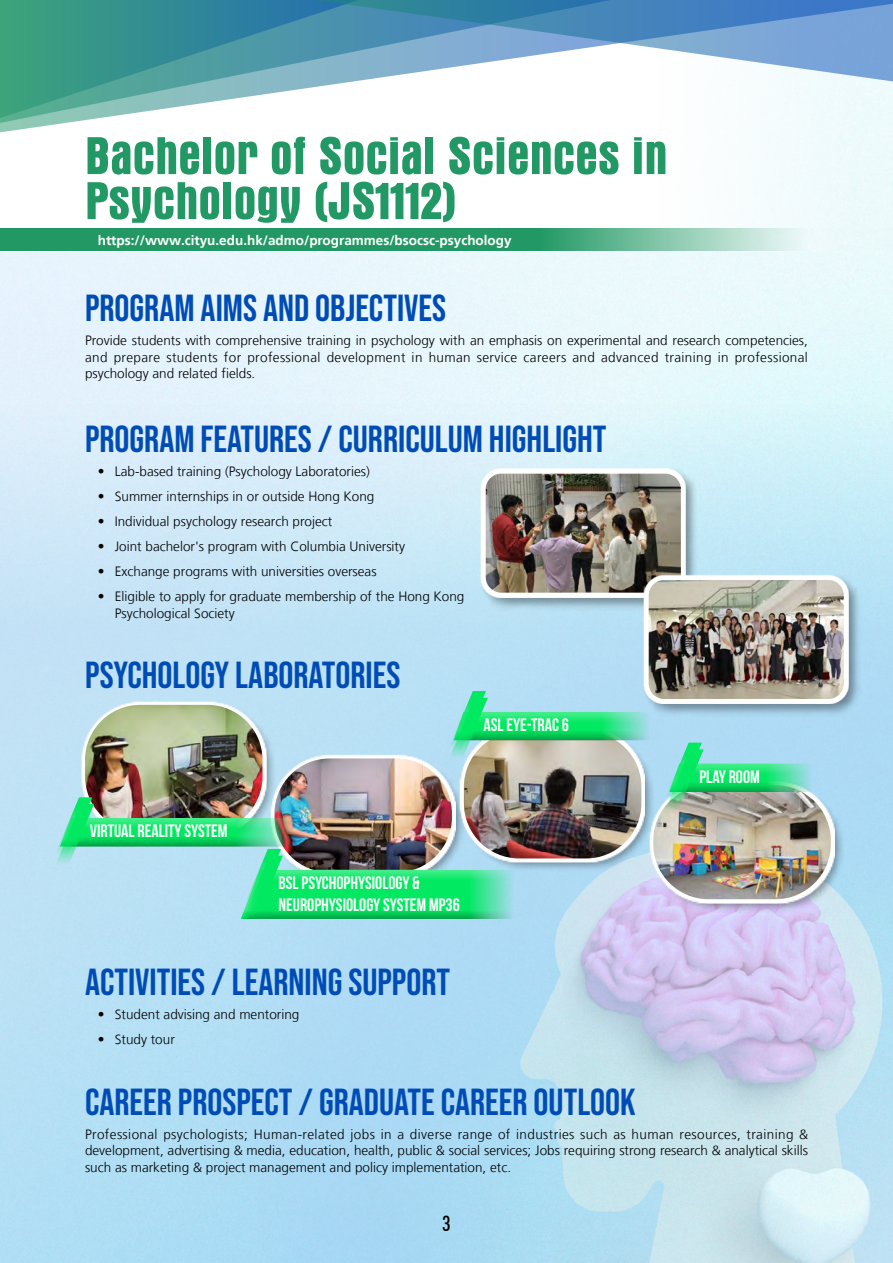
<style>
.page{position:relative;width:893px;height:1263px;background:#fff}
.page>*{position:absolute;margin:0;border:0;box-sizing:border-box;transform-origin:0 0}
.t1{font:700 condensed 54px/45px "Aurora BT";color:#229965}
.t2{font:37.5px "Bebas Neue";color:#004cb6}
.t3{font:500 condensed 21px "Futura BT";color:#000}
.t4{font:700 18px/21.6px "Bebas Neue";color:#fff}
.t5{font:300 13.5px/16.5px "Frutiger LT";color:#000;text-align:justify}
.t6{font:700 13.5px "Frutiger LT";color:#fff}
</style>
<div class="page">
<svg style="left:0;top:228px;width:893px;height:22px;background:#55b089"></svg>
<svg style="left:0;top:85px;width:893px;height:54px"></svg>
<svg style="left:0;top:85px;width:737px;height:45px"></svg>
<svg style="left:0;top:0;width:429px;height:124px"></svg>
<svg style="left:225px;top:0;width:668px;height:85px"></svg>
<div style="left:651px;top:783px;width:194px;height:130px;background:#000;opacity:.39"></div>
<svg style="left:819px;top:781px;width:16px;height:122px"></svg>
<img style="left:819px;top:785px;width:12px;height:114px">
<div style="left:666px;top:758px;width:164px;height:34px;background:#addaf5"></div>
<img style="left:48px;top:691px;width:771px;height:238px">
<div style="left:480px;top:468px;width:218px;height:143px;background:#000;opacity:.39"></div>
<svg style="left:481px;top:469px;width:205px;height:129px"></svg>
<img style="left:484px;top:472px;width:199px;height:122px">
<div style="left:482px;top:470px;width:203px;height:126px;border:4px solid #fff;border-radius:17px"></div>
<div style="left:643px;top:574px;width:218px;height:143px;background:#000;opacity:.39"></div>
<svg style="left:644px;top:575px;width:205px;height:129px"></svg>
<img style="left:647px;top:579px;width:198px;height:122px">
<div style="left:645px;top:576px;width:203px;height:127px;border:4px solid #fff;border-radius:17px"></div>
<h1 class="t1" style="left:85px;top:133px;width:584px">Bachelor of Social Sciences in<br>Psychology (JS1112)</h1>
<p class="t6" style="left:98px;top:232px;width:415px">https://www.cityu.edu.hk/admo/programmes/bsocsc-psychology</p>
<h2 class="t2" style="left:85px;top:287px;width:363px">PROGRAM AIMS AND OBJECTIVES</h2>
<p class="t5" style="left:85px;top:332px;width:724px">Provide students with comprehensive training in psychology with an emphasis on experimental and research competencies, and prepare students for professional development in human service careers and advanced training in professional psychology and related fields.</p>
<h2 class="t2" style="left:85px;top:418px;width:523px">PROGRAM FEATURES / CURRICULUM HIGHLIGHT</h2>
<p class="t5" style="left:98px;top:463px;width:274px">• Lab-based training (Psychology Laboratories)</p>
<p class="t5" style="left:98px;top:488px;width:278px">• Summer internships in or outside Hong Kong</p>
<p class="t5" style="left:98px;top:513px;width:236px">• Individual psychology research project</p>
<p class="t5" style="left:98px;top:538px;width:309px">• Joint bachelor's program with Columbia University</p>
<p class="t5" style="left:98px;top:563px;width:280px">• Exchange programs with universities overseas</p>
<p class="t5" style="left:115px;top:588px;width:351px;text-indent:-17px">• Eligible to apply for graduate membership of the Hong Kong<br>Psychological Society</p>
<h2 class="t2" style="left:85px;top:654px;width:317px">PSYCHOLOGY LABORATORIES</h2>
<h3 class="t4" style="left:484px;top:714px;width:87px">ASL EYE-TRAC 6</h3>
<h3 class="t4" style="left:90px;top:820px;width:139px">VIRTUAL REALITY SYSTEM</h3>
<h3 class="t4" style="left:279px;top:872px;width:183px">BSL PSYCHOPHYSIOLOGY &amp;<br>NEUROPHYSIOLOGY SYSTEM MP36</h3>
<h2 class="t2" style="left:85px;top:961px;width:366px">ACTIVITIES / LEARNING SUPPORT</h2>
<p class="t5" style="left:98px;top:1006px;width:203px">• Student advising and mentoring</p>
<p class="t5" style="left:98px;top:1031px;width:79px">• Study tour</p>
<h3 class="t4" style="left:699px;top:765px;width:62px">PLAY ROOM</h3>
<h2 class="t2" style="left:85px;top:1080px;width:552px">CAREER PROSPECT / GRADUATE CAREER OUTLOOK</h2>
<p class="t5" style="left:85px;top:1126px;width:725px">Professional psychologists; Human-related jobs in a diverse range of industries such as human resources, training &amp; development, advertising &amp; media, education, health, public &amp; social services; Jobs requiring strong research &amp; analytical skills such as marketing &amp; project management and policy implementation, etc.</p>
<h3 class="t3" style="left:442px;top:1211px;width:10px">3</h3>
</div>
